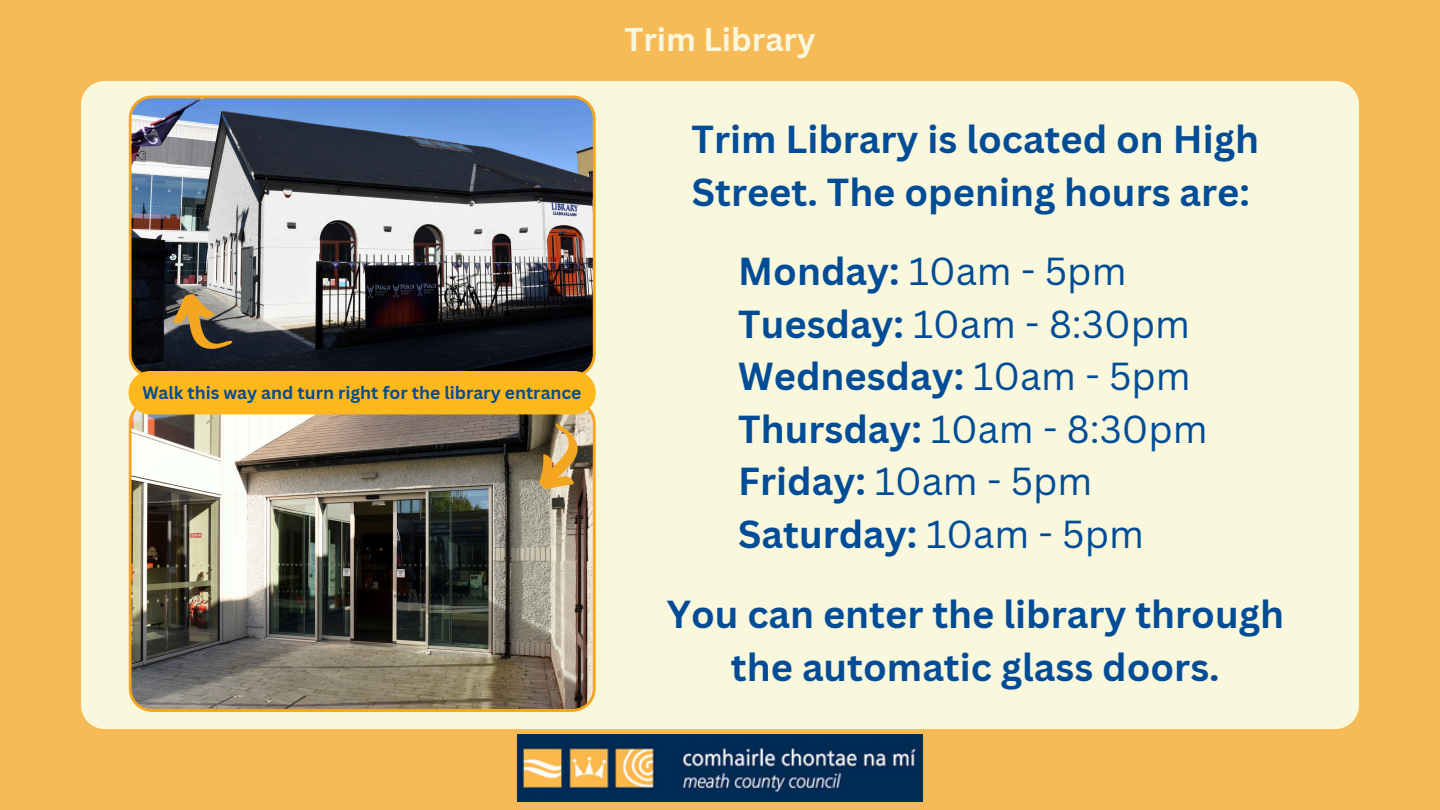
<style>
.page{position:relative;width:1440px;height:810px;background:#f6bb57}
.page>*{position:absolute;margin:0;border:0;box-sizing:border-box;transform-origin:0 0}
.t1{font:38px/52.5px "Canva Sans";color:#004c97}
.t2{font:700 38px/52.5px "Canva Sans";color:#004c97}
.t3{font:700 32px "Canva Sans";color:#f9f7dc}
.t4{font:700 17.4px "Canva Sans";color:#004c97}
.s1{font-weight:700}
</style>
<div class="page">
<div style="left:81px;top:81px;width:1278px;height:648px;background:#f9f7dc;border-radius:24px"></div>
<img style="left:517px;top:734px;width:406px;height:68px">
<svg style="left:129px;top:95px;width:467px;height:283px;background:#666b75"></svg>
<img style="left:129px;top:400px;width:467px;height:312px">
<svg style="left:173px;top:294px;width:61px;height:55px;background:#88714b"></svg>
<svg style="left:525px;top:419px;width:63px;height:81px;background:#9a825a"></svg>
<div style="left:129px;top:371px;width:467px;height:43px;background:#ffb81c;border-radius:22px"></div>
<p class="t4" style="left:142px;top:381px;width:441px">Walk this way and turn right for the library entrance</p>
<h3 class="t3" style="left:624px;top:17px;width:193px">Trim Library</h3>
<p class="t2" style="left:692px;top:112px;width:569px">Trim Library is located on High<br>Street. The opening hours are:</p>
<p class="t1" style="left:738px;top:244px;width:471px"><span class="s1">Monday:</span> 10am - 5pm<br><span class="s1">Tuesday:</span> 10am - 8:30pm<br><span class="s1">Wednesday:</span> 10am - 5pm<br><span class="s1">Thursday:</span> 10am - 8:30pm<br><span class="s1">Friday:</span> 10am - 5pm<br><span class="s1">Saturday:</span> 10am - 5pm</p>
<p class="t2" style="left:667px;top:587px;width:619px;text-align:center">You can enter the library through the automatic glass doors.</p>
</div>
